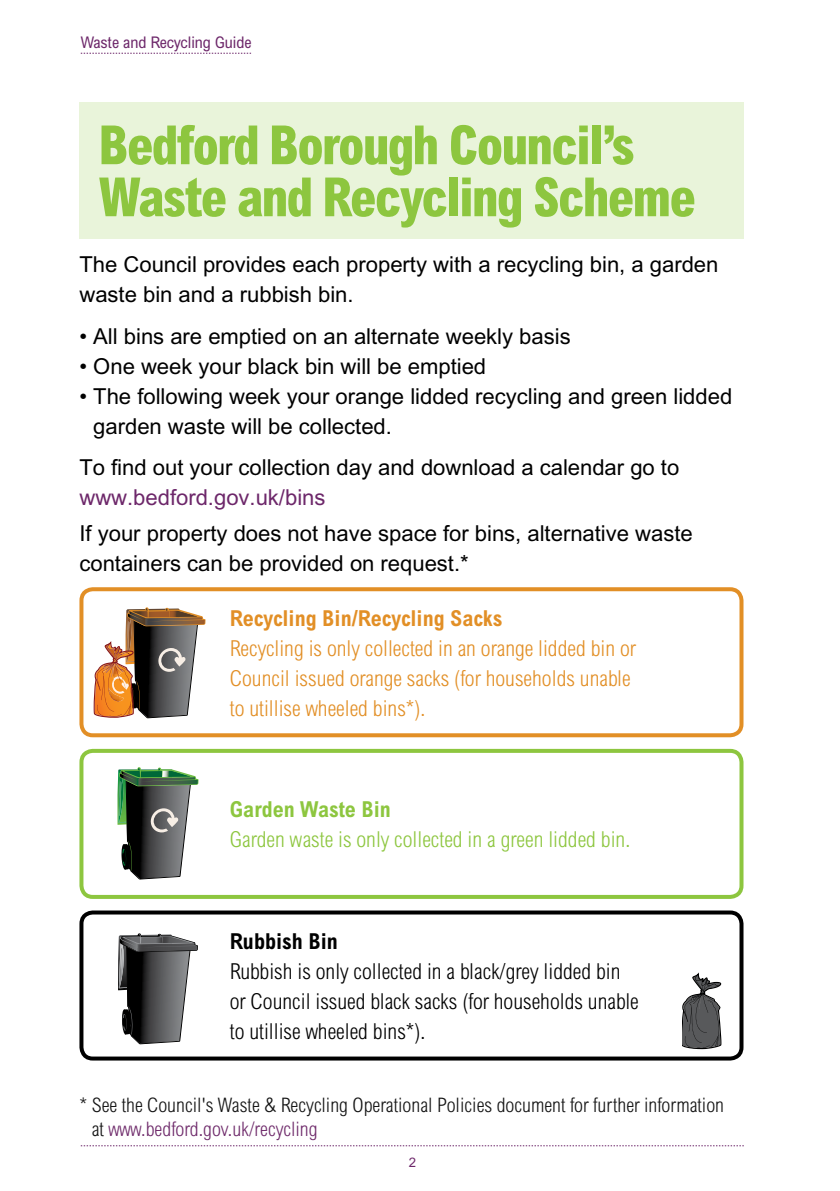
<style>
.page{position:relative;width:840px;height:1191px;background:#fff}
.page>*{position:absolute;margin:0;border:0;box-sizing:border-box;transform-origin:0 0}
.t1{font:800 condensed 54px/52px "Arial";letter-spacing:-.04em;color:#8dc63f}
.t2{font:22px/30px "Arial";color:#000}
.t3{font:300 condensed 22px/30px "Arial";color:#e28f26}
.t4{font:300 condensed 22px/30px "Arial";color:#000}
.t5{font:300 condensed 22px "Arial";color:#8dc63f}
.t6{font:700 condensed 22px "Arial";color:#e28f26}
.t7{font:22px "Arial";color:#6d276a}
.t8{font:700 condensed 22px "Arial";color:#8dc63f}
.t9{font:700 condensed 22px "Arial";color:#000}
.t10{font:300 condensed 20px/24px "Arial";color:#141414}
.t11{font:condensed 16px "Arial";color:#6d276a}
.t12{font:13.2px "Arial";color:#6d276a}
.s1{color:#6f2b6b}
</style>
<div class="page">
<svg style="left:81px;top:1145px;width:662px;height:1px"></svg>
<svg style="left:81px;top:53px;width:170px;height:1px"></svg>
<div style="left:79px;top:102px;width:664px;height:136px;background:#e9f4da"></div>
<svg style="left:94px;top:607px;width:111px;height:111px"></svg>
<div style="left:79px;top:587px;width:664px;height:150px;border:4px solid #e28f26;border-radius:11px"></div>
<svg style="left:117px;top:767px;width:81px;height:112px"></svg>
<div style="left:79px;top:749px;width:664px;height:150px;border:4px solid #8dc63f;border-radius:11px"></div>
<svg style="left:118px;top:933px;width:80px;height:111px"></svg>
<div style="left:79px;top:910px;width:664px;height:150px;border:4px solid #000;border-radius:11px"></div>
<svg style="left:682px;top:972px;width:39px;height:77px"></svg>
<p class="t11" style="left:81px;top:33px;width:172px">Waste and Recycling Guide</p>
<h1 class="t1" style="left:99px;top:118px;width:598px">Bedford Borough Council’s<br>Waste and Recycling Scheme</h1>
<p class="t2" style="left:79px;top:250px;width:640px">The Council provides each property with a recycling bin, a garden waste bin and a rubbish bin.</p>
<p class="t2" style="left:79px;top:321px;width:492px">• All bins are emptied on an alternate weekly basis</p>
<p class="t2" style="left:79px;top:351px;width:408px">• One week your black bin will be emptied</p>
<p class="t2" style="left:93px;top:381px;width:640px;text-indent:-14px">• The following week your orange lidded recycling and green lidded garden waste will be collected.</p>
<p class="t2" style="left:79px;top:452px;width:601px">To find out your collection day and download a calendar go to</p>
<p class="t7" style="left:79px;top:485px;width:247px">www.bedford.gov.uk/bins</p>
<p class="t2" style="left:79px;top:518px;width:614px">If your property does not have space for bins, alternative waste containers can be provided on request.*</p>
<p class="t6" style="left:230px;top:605px;width:274px">Recycling Bin/Recycling Sacks</p>
<p class="t3" style="left:230px;top:633px;width:407px">Recycling is only collected in an orange lidded bin or<br>Council issued orange sacks (for households unable to utillise wheeled bins*).</p>
<p class="t8" style="left:230px;top:797px;width:162px">Garden Waste Bin</p>
<p class="t5" style="left:230px;top:827px;width:401px">Garden waste is only collected in a green lidded bin.</p>
<p class="t9" style="left:230px;top:928px;width:109px">Rubbish Bin</p>
<p class="t4" style="left:230px;top:956px;width:410px">Rubbish is only collected in a black/grey lidded bin or Council issued black sacks (for households unable to utillise wheeled bins*).</p>
<p class="t10" style="left:92px;top:1093px;width:633px;text-indent:-12px">* See the Council's Waste &amp; Recycling Operational Policies document for further information at <span class="s1">www.bedford.gov.uk/recycling</span></p>
<p class="t12" style="left:408px;top:1154px;width:9px">2</p>
</div>
